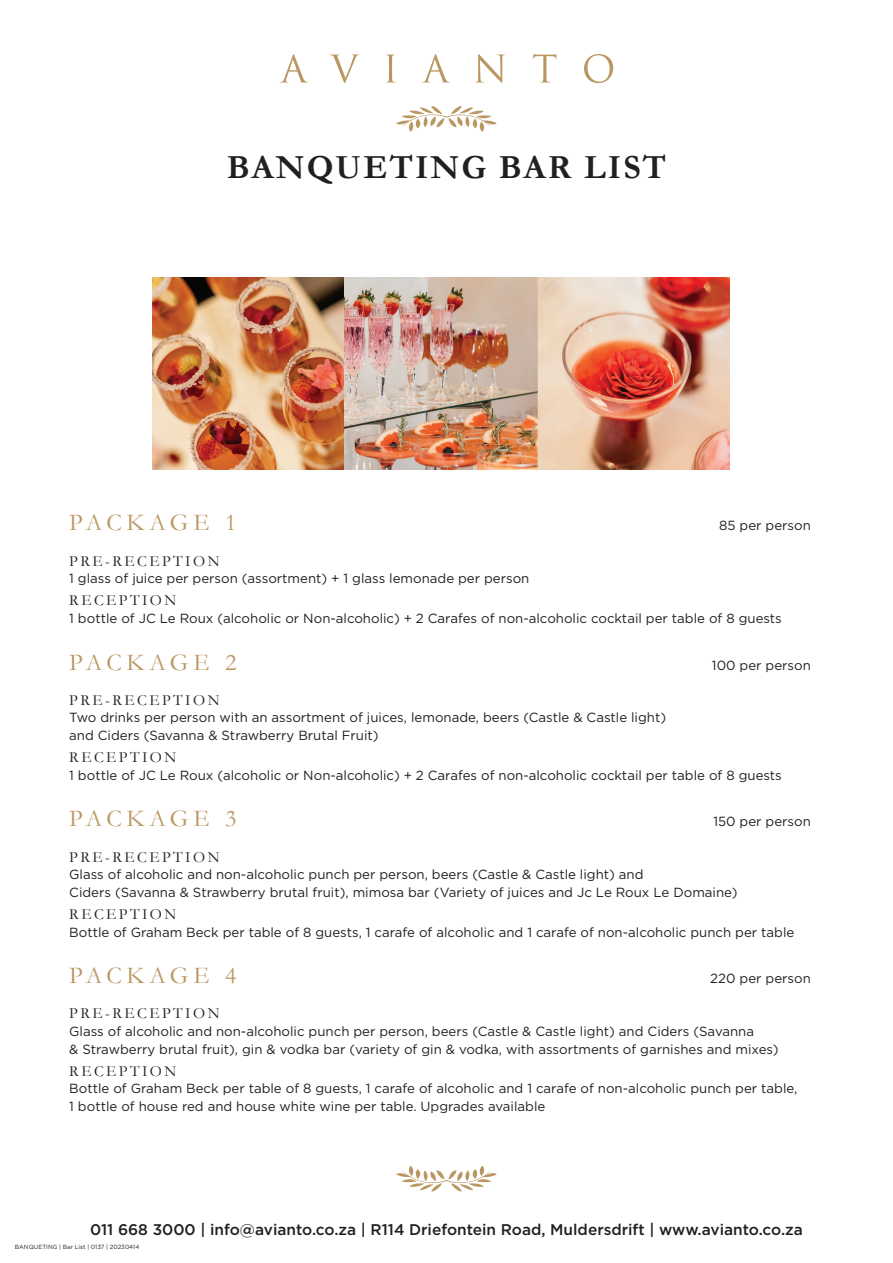
<style>
.page{position:relative;width:893px;height:1263px;background:#fff}
.page>*{position:absolute;margin:0;border:0;box-sizing:border-box;transform-origin:0 0}
.t1{font:700 34.05px "Garamond";letter-spacing:.06em;color:#231f20}
.t2{font:24.3px "Garamond";letter-spacing:.18em;color:#ba9761}
.t3{font:15.45px "Garamond";letter-spacing:.16em;color:#231f20}
.t4{font:500 15.45px "Gotham";color:#231f20}
.t5{font:13.2px/17.7px "Gotham";color:#231f20}
.t6{font:6px "Gotham";color:#231f20}
</style>
<div class="page">
<svg style="left:396px;top:106px;width:101px;height:26px"></svg>
<svg style="left:386px;top:55px;width:10px;height:28px"></svg>
<svg style="left:422px;top:54px;width:28px;height:29px"></svg>
<svg style="left:475px;top:54px;width:30px;height:29px"></svg>
<svg style="left:280px;top:54px;width:28px;height:29px"></svg>
<svg style="left:331px;top:55px;width:27px;height:28px"></svg>
<svg style="left:584px;top:54px;width:29px;height:29px"></svg>
<svg style="left:533px;top:54px;width:23px;height:29px"></svg>
<img style="left:153px;top:277px;width:577px;height:192px">
<svg style="left:396px;top:1166px;width:101px;height:25px"></svg>
<h1 class="t1" style="left:227px;top:146px;width:441px">BANQUETING BAR LIST</h1>
<h2 class="t2" style="left:69px;top:508px;width:169px">PACKAGE 1</h2>
<p class="t5" style="left:719px;top:517px;width:93px">85 per person</p>
<p class="t3" style="left:69px;top:552px;width:152px">PRE-RECEPTION</p>
<p class="t5" style="left:69px;top:570px;width:462px">1 glass of juice per person (assortment) + 1 glass lemonade per person</p>
<p class="t3" style="left:69px;top:591px;width:109px">RECEPTION</p>
<p class="t5" style="left:69px;top:609px;width:714px">1 bottle of JC Le Roux (alcoholic or Non-alcoholic) + 2 Carafes of non-alcoholic cocktail per table of 8 guests</p>
<h2 class="t2" style="left:69px;top:647px;width:169px">PACKAGE 2</h2>
<p class="t5" style="left:712px;top:656px;width:100px">100 per person</p>
<p class="t3" style="left:69px;top:691px;width:152px">PRE-RECEPTION</p>
<p class="t5" style="left:69px;top:709px;width:598px">Two drinks per person with an assortment of juices, lemonade, beers (Castle &amp; Castle light) and Ciders (Savanna &amp; Strawberry Brutal Fruit)</p>
<p class="t3" style="left:69px;top:748px;width:109px">RECEPTION</p>
<p class="t5" style="left:69px;top:766px;width:714px">1 bottle of JC Le Roux (alcoholic or Non-alcoholic) + 2 Carafes of non-alcoholic cocktail per table of 8 guests</p>
<h2 class="t2" style="left:69px;top:804px;width:169px">PACKAGE 3</h2>
<p class="t5" style="left:713px;top:812px;width:99px">150 per person</p>
<p class="t3" style="left:69px;top:847px;width:152px">PRE-RECEPTION</p>
<p class="t5" style="left:69px;top:865px;width:670px">Glass of alcoholic and non-alcoholic punch per person, beers (Castle &amp; Castle light) and<br>Ciders (Savanna &amp; Strawberry brutal fruit), mimosa bar (Variety of juices and Jc Le Roux Le Domaine)</p>
<p class="t3" style="left:69px;top:905px;width:109px">RECEPTION</p>
<p class="t5" style="left:69px;top:923px;width:727px">Bottle of Graham Beck per table of 8 guests, 1 carafe of alcoholic and 1 carafe of non-alcoholic punch per table</p>
<h2 class="t2" style="left:69px;top:961px;width:169px">PACKAGE 4</h2>
<p class="t5" style="left:710px;top:969px;width:102px">220 per person</p>
<p class="t3" style="left:69px;top:1004px;width:152px">PRE-RECEPTION</p>
<p class="t5" style="left:69px;top:1022px;width:711px">Glass of alcoholic and non-alcoholic punch per person, beers (Castle &amp; Castle light) and Ciders (Savanna<br>&amp; Strawberry brutal fruit), gin &amp; vodka bar (variety of gin &amp; vodka, with assortments of garnishes and mixes)</p>
<p class="t3" style="left:69px;top:1061px;width:109px">RECEPTION</p>
<p class="t5" style="left:69px;top:1079px;width:730px">Bottle of Graham Beck per table of 8 guests, 1 carafe of alcoholic and 1 carafe of non-alcoholic punch per table,<br>1 bottle of house red and house white wine per table. Upgrades available</p>
<p class="t4" style="left:90px;top:1219px;width:714px">011 668 3000 | info@avianto.co.za | R114 Driefontein Road, Muldersdrift | www.avianto.co.za</p>
<p class="t6" style="left:15px;top:1243px;width:126px">BANQUETING | Bar List | 0137 | 20230414</p>
</div>
